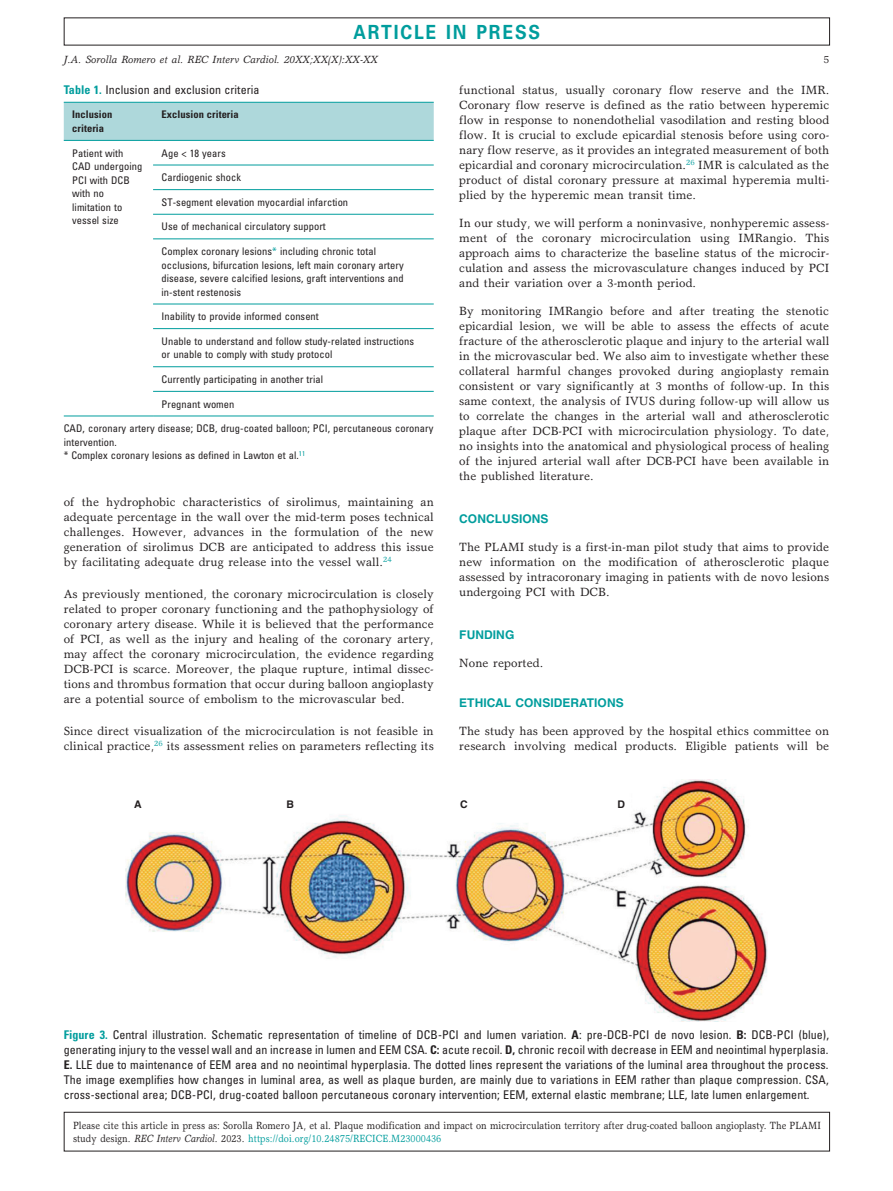
<style>
.page{position:relative;width:893px;height:1191px;background:#fff}
.page>*{position:absolute;margin:0;border:0;box-sizing:border-box;transform-origin:0 0}
.t1{font:700 19.5px "Univers LT Std";letter-spacing:.105em;color:#009d9d;scale:.9 1}
.t2{font:12px/15px "Garth Graphic Std";letter-spacing:.005em;color:#231f20;text-align:justify}
.t3{font:condensed 12px/15px "Univers LT Std";letter-spacing:.005em;color:#231f20;text-align:justify}
.t4{font:700 12px "Helvetica LT Std";letter-spacing:.005em;color:#009d9d}
.t5{font:condensed 10.5px/13.5px "Univers LT Std";letter-spacing:.005em;color:#231f20}
.t6{font:10.5px/13.5px "Garth Graphic Std";letter-spacing:.005em;color:#231f20;scale:.9 1}
.t7{font:italic 10.5px "Garth Graphic Std";letter-spacing:.005em;color:#231f20}
.t8{font:700 condensed 10.5px/13.5px "Univers LT Std";letter-spacing:.005em;color:#231f20}
.t9{font:700 10.5px "Helvetica LT Std";color:#231f20}
.t10{font:10.5px "Garth Graphic Std";letter-spacing:.005em;color:#231f20}
.s1{font-weight:700;color:#009d9d}
.s2{color:#009d9d}
.s3{font-weight:700}
.s4{font-style:italic}
</style>
<div class="page">
<div style="left:64px;top:103px;width:370px;height:37px;background:#aed8db"></div>
<hr style="left:153px;top:165px;width:281px;height:1px;background:#009d9d">
<hr style="left:153px;top:189px;width:281px;height:1px;background:#009d9d">
<hr style="left:153px;top:214px;width:281px;height:1px;background:#009d9d">
<hr style="left:153px;top:238px;width:281px;height:1px;background:#009d9d">
<hr style="left:153px;top:304px;width:281px;height:1px;background:#009d9d">
<hr style="left:153px;top:328px;width:281px;height:1px;background:#009d9d">
<hr style="left:153px;top:366px;width:281px;height:1px;background:#009d9d">
<hr style="left:153px;top:391px;width:281px;height:1px;background:#009d9d">
<hr style="left:64px;top:140px;width:89px;height:1px;background:#009d9d">
<hr style="left:153px;top:140px;width:281px;height:1px;background:#009d9d">
<hr style="left:64px;top:415px;width:89px;height:1px;background:#009d9d">
<hr style="left:153px;top:415px;width:281px;height:1px;background:#009d9d">
<hr style="left:64px;top:102px;width:89px;height:1px;background:#009d9d">
<hr style="left:153px;top:102px;width:281px;height:1px;background:#009d9d">
<img style="left:125px;top:779px;width:643px;height:243px">
<div style="left:64px;top:1111px;width:766px;height:40px;border:1px solid #231f20"></div>
<h1 class="t1" style="left:353px;top:20px;width:209px">ARTICLE IN PRESS</h1>
<p class="t7" style="left:64px;top:53px;width:316px">J.A. Sorolla Romero et al. REC Interv Cardiol. 20XX;XX(X):XX-XX</p>
<p class="t10" style="left:823px;top:53px;width:7px">5</p>
<p class="t3" style="left:64px;top:82px;width:197px"><span class="s1">Table 1.</span> Inclusion and exclusion criteria</p>
<p class="t8" style="left:72px;top:108px;width:42px">Inclusion criteria</p>
<p class="t8" style="left:162px;top:108px;width:79px">Exclusion criteria</p>
<p class="t5" style="left:72px;top:146px;width:71px">Patient with<br>CAD undergoing<br>PCI with DCB with no limitation to vessel size</p>
<p class="t5" style="left:162px;top:146px;width:66px">Age &lt; 18 years</p>
<p class="t5" style="left:162px;top:170px;width:81px">Cardiogenic shock</p>
<p class="t5" style="left:162px;top:195px;width:188px">ST-segment elevation myocardial infarction</p>
<p class="t5" style="left:162px;top:220px;width:166px">Use of mechanical circulatory support</p>
<p class="t5" style="left:162px;top:244px;width:244px">Complex coronary lesions<span class="s2">*</span> including chronic total occlusions, bifurcation lesions, left main coronary artery disease, severe calcified lesions, graft interventions and in-stent restenosis</p>
<p class="t5" style="left:162px;top:309px;width:159px">Inability to provide informed consent</p>
<p class="t5" style="left:162px;top:334px;width:254px">Unable to understand and follow study-related instructions or unable to comply with study protocol</p>
<p class="t5" style="left:162px;top:372px;width:163px">Currently participating in another trial</p>
<p class="t5" style="left:162px;top:397px;width:74px">Pregnant women</p>
<p class="t5" style="left:64px;top:421px;width:371px">CAD, coronary artery disease; DCB, drug-coated balloon; PCI, percutaneous coronary intervention.<br>* Complex coronary lesions as defined in Lawton et al.<sup>11</sup></p>
<p class="t2" style="left:64px;top:494px;width:371px">of the hydrophobic characteristics of sirolimus, maintaining an adequate percentage in the wall over the mid-term poses technical challenges. However, advances in the formulation of the new generation of sirolimus DCB are anticipated to address this issue by facilitating adequate drug release into the vessel wall.<sup>24</sup></p>
<p class="t2" style="left:64px;top:586px;width:372px">As previously mentioned, the coronary microcirculation is closely related to proper coronary functioning and the pathophysiology of coronary artery disease. While it is believed that the performance of PCI, as well as the injury and healing of the coronary artery, may affect the coronary microcirculation, the evidence regarding DCB-PCI is scarce. Moreover, the plaque rupture, intimal dissec&shy;tions and thrombus formation that occur during balloon angioplasty are a potential source of embolism to the microvascular bed.</p>
<p class="t2" style="left:64px;top:723px;width:371px">Since direct visualization of the microcirculation is not feasible in clinical practice,<sup>26</sup> its assessment relies on parameters reflecting its</p>
<p class="t2" style="left:459px;top:82px;width:371px">functional status, usually coronary flow reserve and the IMR.<br>Coronary flow reserve is defined as the ratio between hyperemic flow in response to nonendothelial vasodilation and resting blood flow. It is crucial to exclude epicardial stenosis before using coro&shy;nary flow reserve, as it provides an integrated measurement of both epicardial and coronary microcirculation.<sup>26</sup> IMR is calculated as the product of distal coronary pressure at maximal hyperemia multi&shy;plied by the hyperemic mean transit time.</p>
<p class="t2" style="left:459px;top:215px;width:372px">In our study, we will perform a noninvasive, nonhyperemic assess&shy;ment of the coronary microcirculation using IMRangio. This approach aims to characterize the baseline status of the microcir&shy;culation and assess the microvasculature changes induced by PCI and their variation over a 3-month period.</p>
<p class="t2" style="left:459px;top:303px;width:372px">By monitoring IMRangio before and after treating the stenotic epicardial lesion, we will be able to assess the effects of acute fracture of the atherosclerotic plaque and injury to the arterial wall in the microvascular bed. We also aim to investigate whether these collateral harmful changes provoked during angioplasty remain consistent or vary significantly at 3 months of follow-up. In this same context, the analysis of IVUS during follow-up will allow us to correlate the changes in the arterial wall and atherosclerotic plaque after DCB-PCI with microcirculation physiology. To date, no insights into the anatomical and physiological process of healing of the injured arterial wall after DCB-PCI have been available in the published literature.</p>
<p class="t4" style="left:459px;top:511px;width:91px">CONCLUSIONS</p>
<p class="t2" style="left:459px;top:539px;width:371px">The PLAMI study is a first-in-man pilot study that aims to provide new information on the modification of atherosclerotic plaque assessed by intracoronary imaging in patients with de novo lesions undergoing PCI with DCB.</p>
<p class="t4" style="left:459px;top:627px;width:57px">FUNDING</p>
<p class="t2" style="left:459px;top:655px;width:86px">None reported.</p>
<p class="t4" style="left:459px;top:695px;width:166px">ETHICAL CONSIDERATIONS</p>
<p class="t2" style="left:459px;top:723px;width:371px">The study has been approved by the hospital ethics committee on research involving medical products. Eligible patients will be</p>
<p class="t9" style="left:134px;top:797px;width:9px">A</p>
<p class="t9" style="left:286px;top:797px;width:9px">B</p>
<p class="t9" style="left:460px;top:797px;width:9px">C</p>
<p class="t9" style="left:617px;top:797px;width:9px">D</p>
<p class="t3" style="left:64px;top:1027px;width:767px"><span class="s1">Figure 3.</span> Central illustration. Schematic representation of timeline of DCB-PCI and lumen variation. <span class="s3">A</span>: pre-DCB-PCI de novo lesion. <span class="s3">B:</span> DCB-PCI (blue), generating injury to the vessel wall and an increase in lumen and EEM CSA. <span class="s3">C:</span> acute recoil. <span class="s3">D,</span> chronic recoil with decrease in EEM and neointimal hyperplasia.<br><span class="s3">E.</span> LLE due to maintenance of EEM area and no neointimal hyperplasia. The dotted lines represent the variations of the luminal area throughout the process.<br>The image exemplifies how changes in luminal area, as well as plaque burden, are mainly due to variations in EEM rather than plaque compression. CSA, cross-sectional area; DCB-PCI, drug-coated balloon percutaneous coronary intervention; EEM, external elastic membrane; LLE, late lumen enlargement.</p>
<p class="t6" style="left:73px;top:1118px;width:832px">Please cite this article in press as: Sorolla Romero JA, et al. Plaque modification and impact on microcirculation territory after drug-coated balloon angioplasty. The PLAMI study design. <span class="s4">REC Interv Cardiol</span>. 2023. <span class="s2">https://doi.org/10.24875/RECICE.M23000436</span></p>
</div>
